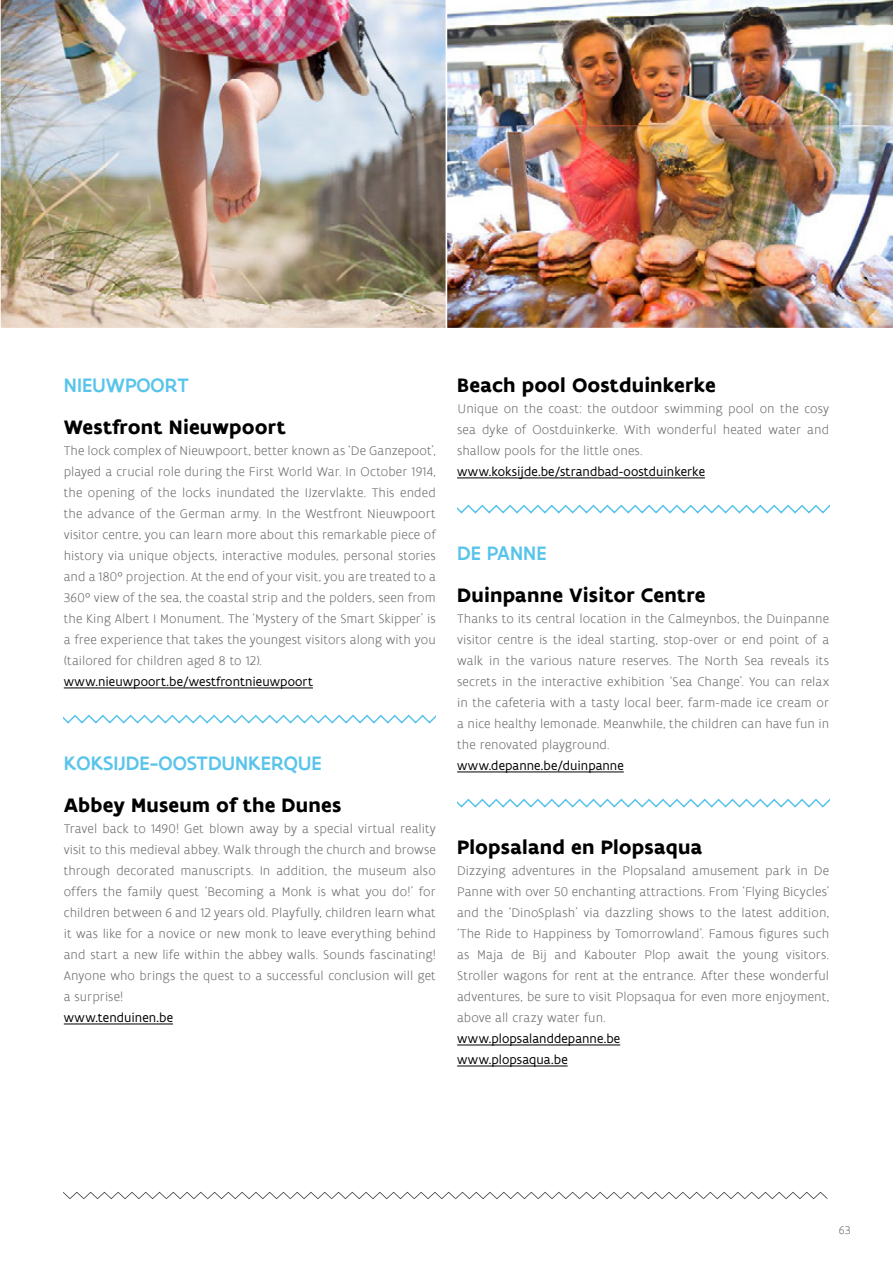
<style>
.page{position:relative;width:893px;height:1263px;background:#fff}
.page>*{position:absolute;margin:0;border:0;box-sizing:border-box;transform-origin:0 0}
.t1{font:700 21px "Flanders Art Sans";letter-spacing:.01em;color:#000}
.t2{font:500 21px "Flanders Art Sans";letter-spacing:.005em;color:#59c4ea}
.t3{font:300 13.5px/21px "Flanders Art Sans";letter-spacing:.005em;color:#706f6f;text-align:justify}
.t4{font:13.5px/21px "Flanders Art Sans";letter-spacing:.005em;color:#000}
.t5{font:300 12px "Flanders Art Sans";color:#706f6f}
</style>
<div class="page">
<svg style="left:63px;top:1192px;width:764px;height:7px"></svg>
<img style="left:0;top:0;width:446px;height:328px">
<img style="left:447px;top:0;width:446px;height:328px">
<hr style="left:64px;top:688px;width:249px;height:1px;background:#000">
<svg style="left:64px;top:714px;width:372px;height:10px"></svg>
<hr style="left:64px;top:1024px;width:109px;height:1px;background:#000">
<hr style="left:457px;top:478px;width:248px;height:1px;background:#000">
<svg style="left:457px;top:504px;width:372px;height:10px"></svg>
<hr style="left:457px;top:772px;width:167px;height:1px;background:#000">
<hr style="left:457px;top:1045px;width:163px;height:1px;background:#000">
<hr style="left:457px;top:1066px;width:111px;height:1px;background:#000">
<svg style="left:457px;top:798px;width:372px;height:10px"></svg>
<h1 class="t2" style="left:64px;top:372px;width:127px">NIEUWPOORT</h1>
<h1 class="t1" style="left:64px;top:413px;width:224px">Westfront Nieuwpoort</h1>
<p class="t3" style="left:64px;top:440px;width:374px">The lock complex of Nieuwpoort, better known as ‘De Ganzepoot’, played a crucial role during the First World War. In October 1914, the opening of the locks inundated the IJzervlakte. This ended the advance of the German army. In the Westfront Nieuwpoort visitor centre, you can learn more about this remarkable piece of history via unique objects, interactive modules, personal stories and a 180° projection. At the end of your visit, you are treated to a 360° view of the sea, the coastal strip and the polders, seen from the King Albert I Monument. The ‘Mystery of the Smart Skipper’ is a free experience that takes the youngest visitors along with you (tailored for children aged 8 to 12).</p>
<p class="t4" style="left:64px;top:671px;width:251px">www.nieuwpoort.be/westfrontnieuwpoort</p>
<h1 class="t2" style="left:64px;top:750px;width:259px">KOKSIJDE-OOSTDUNKERQUE</h1>
<h1 class="t1" style="left:64px;top:791px;width:279px">Abbey Museum of the Dunes</h1>
<p class="t3" style="left:64px;top:818px;width:374px">Travel back to 1490! Get blown away by a special virtual reality visit to this medieval abbey. Walk through the church and browse through decorated manuscripts. In addition, the museum also offers the family quest ‘Becoming a Monk is what you do!’ for children between 6 and 12 years old. Playfully, children learn what it was like for a novice or new monk to leave everything behind and start a new life within the abbey walls. Sounds fascinating!<br>Anyone who brings the quest to a successful conclusion will get a surprise!</p>
<p class="t4" style="left:64px;top:1007px;width:111px">www.tenduinen.be</p>
<h1 class="t1" style="left:457px;top:371px;width:260px">Beach pool Oostduinkerke</h1>
<p class="t3" style="left:457px;top:398px;width:374px">Unique on the coast: the outdoor swimming pool on the cosy sea dyke of Oostduinkerke. With wonderful heated water and shallow pools for the little ones.</p>
<p class="t4" style="left:457px;top:461px;width:249px">www.koksijde.be/strandbad-oostduinkerke</p>
<h1 class="t2" style="left:457px;top:540px;width:91px">DE PANNE</h1>
<h1 class="t1" style="left:457px;top:581px;width:250px">Duinpanne Visitor Centre</h1>
<p class="t3" style="left:457px;top:608px;width:374px">Thanks to its central location in the Calmeynbos, the Duinpanne visitor centre is the ideal starting, stop-over or end point of a walk in the various nature reserves. The North Sea reveals its secrets in the interactive exhibition ‘Sea Change’. You can relax in the cafeteria with a tasty local beer, farm-made ice cream or a nice healthy lemonade. Meanwhile, the children can have fun in the renovated playground.</p>
<p class="t4" style="left:457px;top:755px;width:168px">www.depanne.be/duinpanne</p>
<h1 class="t1" style="left:457px;top:833px;width:247px">Plopsaland en Plopsaqua</h1>
<p class="t3" style="left:457px;top:860px;width:374px">Dizzying adventures in the Plopsaland amusement park in De Panne with over 50 enchanting attractions. From ‘Flying Bicycles’ and the ‘DinoSplash’ via dazzling shows to the latest addition, ‘The Ride to Happiness by Tomorrowland’. Famous figures such as Maja de Bij and Kabouter Plop await the young visitors.<br>Stroller wagons for rent at the entrance. After these wonderful adventures, be sure to visit Plopsaqua for even more enjoyment, above all crazy water fun.</p>
<p class="t4" style="left:457px;top:1028px;width:165px">www.plopsalanddepanne.be www.plopsaqua.be</p>
<p class="t5" style="left:839px;top:1223px;width:13px">63</p>
</div>
